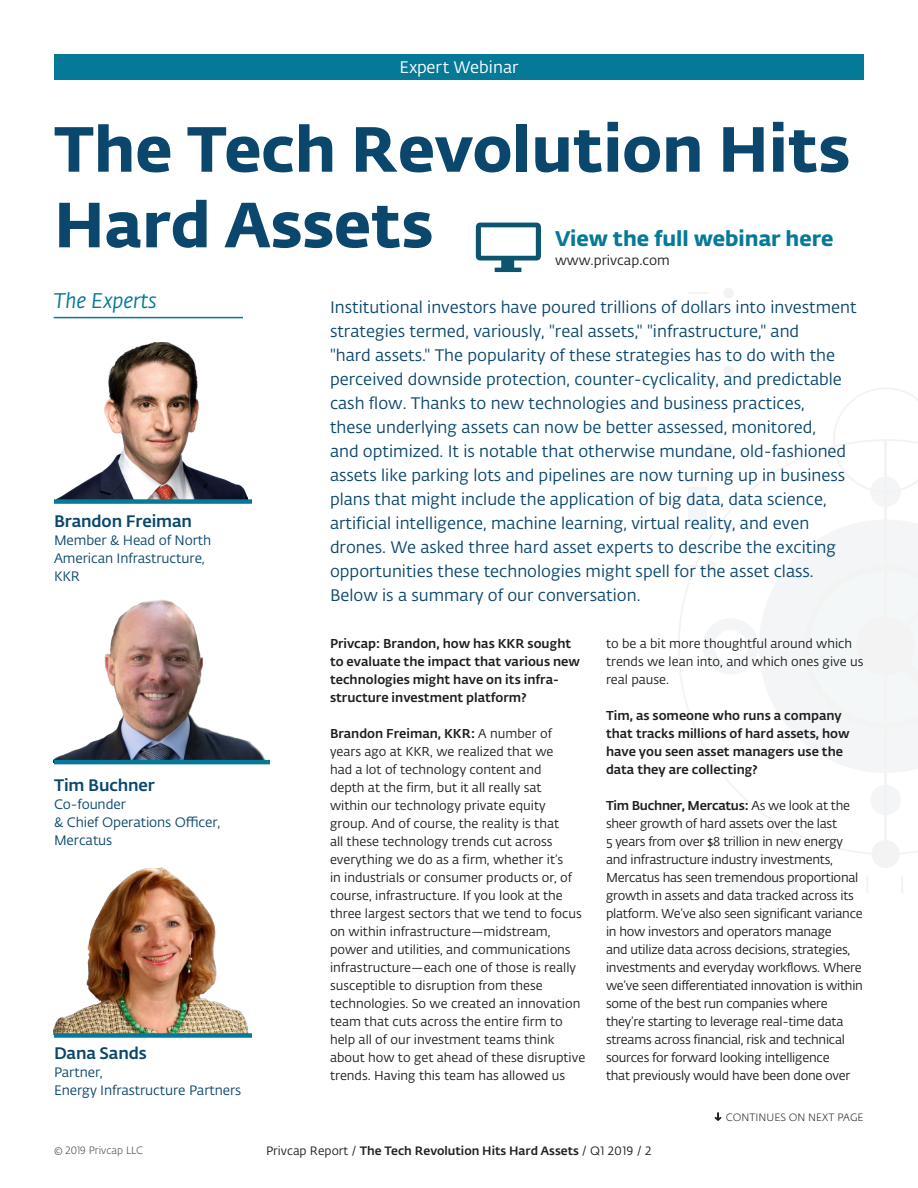
<style>
.page{position:relative;width:918px;height:1188px;background:#fff}
.page>*{position:absolute;margin:0;border:0;box-sizing:border-box;transform-origin:0 0}
.MainHeadline{font:700 63px/75.6px "Fedra Sans Alt Pro";color:#0b476d}
.BodyCopy_ParaIndent{font:700 21px "Fedra Sans Alt Pro";color:#057a98}
.MainHeadline-2{font:italic 21px "Fedra Sans Alt Pro";letter-spacing:-.005em;color:#057a98}
.BodyCopy_ParaIndent-2{font:16.5px/24px "Fedra Sans Alt Pro";color:#0b476d}
.MainHeadline-3{font:500 16.5px "Fedra Sans Alt Pro";letter-spacing:-.005em;color:#0b476d}
.t1{font:16.5px "Fedra Sans Alt Pro";color:#fff}
.MainHeadline-4{font:13.5px/18px "Fedra Sans Alt Pro";letter-spacing:-.005em;color:#0b476d}
.BodyCopy_ParaIndent-3{font:13.5px "Fedra Sans Alt Pro";color:#231f20}
.BodyCopy_ParaIndent-4{font:12.75px/18px "Fedra Sans Alt Pro";color:#1f1f1f}
.BodyCopy_ParaIndent-5{font:12.75px/18px "Fedra Sans Alt Pro";letter-spacing:-.02em;color:#1f1f1f}
.BodyCopy_ParaIndent-6{font:500 12.75px/18px "Fedra Sans Alt Pro";color:#1f1f1f}
.t2{font:500 12px "Fedra Sans Alt Pro";color:#231f20}
.t3{font:300 10.5px "Fedra Sans Alt Pro";color:#231f20}
.t4{font:300 10.5px "Fedra Sans Alt Pro";color:#424143}
.s1{font-weight:500}
.s2{font-weight:400}
</style>
<div class="page">
<div style="left:728px;top:876px;width:70px;height:16px;background:#f3f5f6"></div>
<svg style="left:678px;top:483px;width:81px;height:328px"></svg>
<div style="left:872px;top:840px;width:28px;height:28px;background:#f3f3f3;border-radius:50%"></div>
<svg style="left:759px;top:388px;width:159px;height:466px"></svg>
<hr style="left:687px;top:565px;width:21px;height:2px;background:#000">
<hr style="left:687px;top:526px;width:21px;height:2px;background:#000">
<hr style="left:687px;top:487px;width:21px;height:2px;background:#000">
<hr style="left:687px;top:448px;width:21px;height:2px;background:#000">
<hr style="left:687px;top:409px;width:21px;height:2px;background:#000">
<hr style="left:687px;top:370px;width:21px;height:2px;background:#000">
<hr style="left:687px;top:331px;width:21px;height:2px;background:#000">
<hr style="left:687px;top:292px;width:21px;height:2px;background:#000">
<svg style="left:902px;top:876px;width:1px;height:17px"></svg>
<svg style="left:867px;top:876px;width:1px;height:17px"></svg>
<svg style="left:832px;top:876px;width:1px;height:17px"></svg>
<svg style="left:727px;top:876px;width:2px;height:17px"></svg>
<svg style="left:692px;top:876px;width:1px;height:17px"></svg>
<div style="left:705px;top:561px;width:11px;height:11px;background:#f3f3f3;border-radius:50%"></div>
<div style="left:723px;top:522px;width:11px;height:11px;background:#f3f3f3;border-radius:50%"></div>
<div style="left:705px;top:444px;width:11px;height:10px;background:#f3f3f3;border-radius:50%"></div>
<div style="left:723px;top:366px;width:11px;height:10px;background:#f3f3f3;border-radius:50%"></div>
<div style="left:723px;top:288px;width:11px;height:10px;background:#f3f3f3;border-radius:50%"></div>
<svg style="left:476px;top:223px;width:65px;height:49px"></svg>
<img style="left:56px;top:343px;width:191px;height:156px">
<div style="left:54px;top:54px;width:810px;height:26px;background:#057a98"></div>
<img style="left:53px;top:867px;width:196px;height:168px">
<div style="left:54px;top:1033px;width:198px;height:5px;background:#057a98"></div>
<div style="left:54px;top:499px;width:198px;height:5px;background:#057a98"></div>
<img style="left:53px;top:600px;width:217px;height:163px">
<hr style="left:54px;top:760px;width:216px;height:4px;background:#057a98">
<hr style="left:54px;top:317px;width:189px;height:1px;background:#057a98">
<svg style="left:715px;top:1112px;width:6px;height:9px"></svg>
<p class="t1" style="left:399px;top:56px;width:121px">Expert Webinar</p>
<p class="MainHeadline" style="left:54px;top:107px;width:798px">The Tech Revolution Hits<br>Hard Assets</p>
<p class="BodyCopy_ParaIndent" style="left:555px;top:222px;width:280px">View the full webinar here</p>
<p class="BodyCopy_ParaIndent-3" style="left:555px;top:251px;width:116px">www.privcap.com</p>
<p class="MainHeadline-2" style="left:54px;top:286px;width:105px">The Experts</p>
<p class="MainHeadline-3" style="left:54px;top:508px;width:140px">Brandon Freiman</p>
<p class="MainHeadline-4" style="left:54px;top:530px;width:159px">Member &amp; Head of North<br>American Infrastructure,</p>
<p class="MainHeadline-4" style="left:54px;top:566px;width:28px">KKR</p>
<p class="MainHeadline-3" style="left:54px;top:773px;width:102px">Tim Buchner</p>
<p class="MainHeadline-4" style="left:54px;top:795px;width:168px">Co-founder<br>&amp; Chief Operations Officer,</p>
<p class="MainHeadline-4" style="left:54px;top:831px;width:60px">Mercatus</p>
<p class="MainHeadline-3" style="left:54px;top:1040px;width:94px">Dana Sands</p>
<p class="MainHeadline-4" style="left:54px;top:1063px;width:50px">Partner,</p>
<p class="MainHeadline-4" style="left:54px;top:1081px;width:189px">Energy Infrastructure Partners</p>
<p class="BodyCopy_ParaIndent-2" style="left:330px;top:295px;width:528px">Institutional investors have poured trillions of dollars into investment strategies termed, variously, "real assets," "infrastructure," and<br>"hard assets." The popularity of these strategies has to do with the perceived downside protection, counter-cyclicality, and predictable cash flow. Thanks to new technologies and business practices,<br>these underlying assets can now be better assessed, monitored,<br>and optimized. It is notable that otherwise mundane, old-fashioned assets like parking lots and pipelines are now turning up in business plans that might include the application of big data, data science, artificial intelligence, machine learning, virtual reality, and even drones. We asked three hard asset experts to describe the exciting opportunities these technologies might spell for the asset class.<br>Below is a summary of our conversation.</p>
<p class="BodyCopy_ParaIndent-4" style="left:606px;top:634px;width:259px">to be a bit more thoughtful around which trends we lean into, and which ones give us real pause.</p>
<p class="BodyCopy_ParaIndent-6" style="left:606px;top:706px;width:245px">Tim, as someone who runs a company that tracks millions of hard assets, how have you seen asset managers use the data they are collecting?</p>
<p class="BodyCopy_ParaIndent-5" style="left:606px;top:796px;width:258px"><span class="s1">Tim Buchner, Mercatus:</span> As we look at the sheer growth of hard assets over the last<br>5 years from over $8 trillion in new energy and infrastructure industry investments, Mercatus has seen tremendous proportional growth in assets and data tracked across its platform. We’ve also seen significant variance in how investors and operators manage<br>and utilize data across decisions, strategies, investments and everyday workflows. Where we’ve seen differentiated innovation is within some of the best run companies where they’re starting to leverage real-time data streams across financial, risk and technical sources for forward looking intelligence<br>that previously would have been done over</p>
<p class="BodyCopy_ParaIndent-6" style="left:330px;top:634px;width:252px">Privcap: Brandon, how has KKR sought to evaluate the impact that various new technologies might have on its infra&shy;structure investment platform?</p>
<p class="BodyCopy_ParaIndent-4" style="left:330px;top:724px;width:257px"><span class="s1">Brandon Freiman, KKR:</span> A number of years ago at KKR, we realized that we<br>had a lot of technology content and<br>depth at the firm, but it all really sat<br>within our technology private equity group. And of course, the reality is that<br>all these technology trends cut across everything we do as a firm, whether it’s<br>in industrials or consumer products or, of course, infrastructure. If you look at the three largest sectors that we tend to focus on within infrastructure—midstream, power and utilities, and communications infrastructure—each one of those is really susceptible to disruption from these technologies. So we created an innovation team that cuts across the entire firm to help all of our investment teams think about how to get ahead of these disruptive trends. Having this team has allowed us</p>
<p class="t3" style="left:726px;top:1111px;width:139px">CONTINUES ON NEXT PAGE</p>
<p class="t4" style="left:54px;top:1143px;width:91px">© 2019 Privcap LLC</p>
<p class="t2" style="left:266px;top:1142px;width:387px"><span class="s2">Privcap Report /</span> The Tech Revolution Hits Hard Assets <span class="s2">/ Q1 2019 / 2</span></p>
</div>
